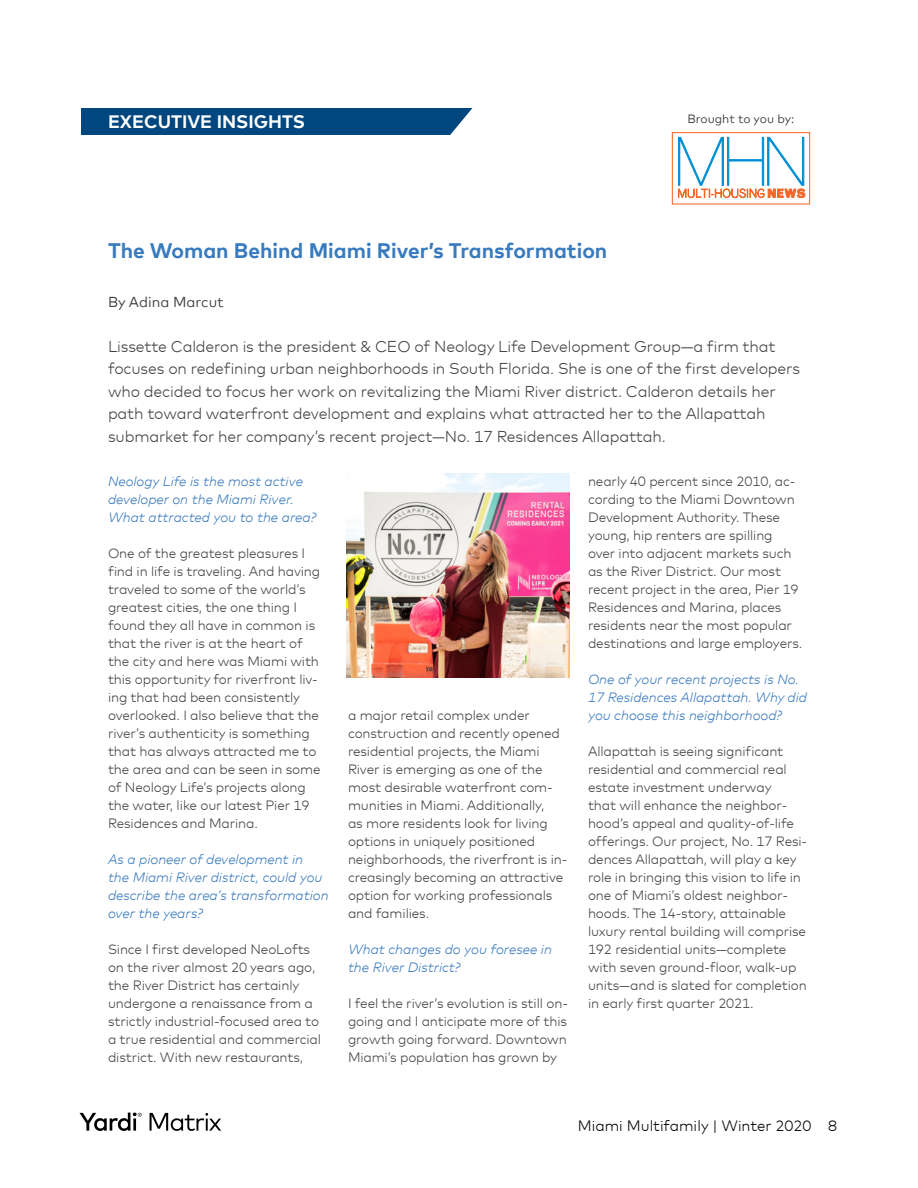
<style>
.page{position:relative;width:918px;height:1188px;background:#fff}
.page>*{position:absolute;margin:0;border:0;box-sizing:border-box;transform-origin:0 0}
.t1{font:700 21px "Mark Offc Pro";color:#387abe}
.t2{font:700 18px "Mark Offc Pro";color:#fff}
.t3{font:300 15.75px/22.5px "Mark Offc Pro";letter-spacing:-.01em;color:#414141}
.t4{font:300 15px "Mark Offc Pro";color:#000}
.t5{font:14.4px "Mark Offc Pro";color:#414141}
.t6{font:300 13.5px/18px "Mark Offc Pro";letter-spacing:-.01em;color:#414141}
.t7{font:italic 300 13.5px/18px "Mark Offc Pro";color:#3879be}
.t8{font:12px "Mark Offc Pro";color:#414141}
</style>
<div class="page">
<svg style="left:80px;top:1112px;width:62px;height:19px"></svg>
<svg style="left:150px;top:1113px;width:71px;height:18px"></svg>
<img style="left:347px;top:474px;width:222px;height:203px">
<div style="left:672px;top:132px;width:138px;height:73px;border:1px solid #f2682b"></div>
<svg style="left:678px;top:136px;width:127px;height:62px"></svg>
<div style="left:81px;top:108px;width:391px;height:27px;background:#00467f"></div>
<h2 class="t2" style="left:108px;top:108px;width:199px">EXECUTIVE INSIGHTS</h2>
<h1 class="t1" style="left:108px;top:234px;width:501px">The Woman Behind Miami River’s Transformation</h1>
<p class="t5" style="left:108px;top:292px;width:117px">By Adina Marcut</p>
<p class="t8" style="left:687px;top:110px;width:108px">Brought to you by:</p>
<p class="t3" style="left:108px;top:334px;width:694px">Lissette Calderon is the president &amp; CEO of Neology Life Development Group—a firm that focuses on redefining urban neighborhoods in South Florida. She is one of the first developers who decided to focus her work on revitalizing the Miami River district. Calderon details her path toward waterfront development and explains what attracted her to the Allapattah submarket for her company’s recent project—No. 17 Residences Allapattah.</p>
<p class="t7" style="left:108px;top:471px;width:210px">Neology Life is the most active developer on the Miami River.<br>What attracted you to the area?</p>
<p class="t6" style="left:108px;top:543px;width:214px">One of the greatest pleasures I find in life is traveling. And having traveled to some of the world’s greatest cities, the one thing I found they all have in common is that the river is at the heart of the city and here was Miami with this opportunity for riverfront liv&shy;ing that had been consistently overlooked. I also believe that the river’s authenticity is something that has always attracted me to the area and can be seen in some of Neology Life’s projects along the water, like our latest Pier 19<br>Residences and Marina.</p>
<p class="t7" style="left:108px;top:849px;width:222px">As a pioneer of development in<br>the Miami River district, could you describe the area’s transformation over the years?</p>
<p class="t6" style="left:108px;top:939px;width:215px">Since I first developed NeoLofts on the river almost 20 years ago, the River District has certainly undergone a renaissance from a strictly industrial-focused area to a true residential and commercial district. With new restaurants,</p>
<p class="t6" style="left:348px;top:705px;width:221px">a major retail complex under construction and recently opened residential projects, the Miami<br>River is emerging as one of the most desirable waterfront com&shy;munities in Miami. Additionally,<br>as more residents look for living options in uniquely positioned neighborhoods, the riverfront is in&shy;creasingly becoming an attractive option for working professionals and families.</p>
<p class="t7" style="left:348px;top:939px;width:205px">What changes do you foresee in the River District?</p>
<p class="t6" style="left:348px;top:993px;width:221px;text-align:justify">I feel the river’s evolution is still on&shy;going and I anticipate more of this growth going forward. Downtown Miami’s population has grown by</p>
<p class="t6" style="left:588px;top:471px;width:216px">nearly 40 percent since 2010, ac&shy;cording to the Miami Downtown<br>Development Authority. These young, hip renters are spilling over into adjacent markets such as the River District. Our most recent project in the area, Pier 19<br>Residences and Marina, places residents near the most popular destinations and large employers.</p>
<p class="t7" style="left:588px;top:669px;width:221px">One of your recent projects is No.<br>17 Residences Allapattah. Why did you choose this neighborhood?</p>
<p class="t6" style="left:588px;top:741px;width:221px">Allapattah is seeing significant residential and commercial real estate investment underway<br>that will enhance the neighbor&shy;hood’s appeal and quality-of-life offerings. Our project, No. 17 Resi&shy;dences Allapattah, will play a key role in bringing this vision to life in one of Miami’s oldest neighbor&shy;hoods. The 14-story, attainable luxury rental building will comprise 192 residential units—complete with seven ground-floor, walk-up units—and is slated for completion in early first quarter 2021.</p>
<p class="t4" style="left:578px;top:1115px;width:261px">Miami Multifamily | Winter 2020 8</p>
</div>
